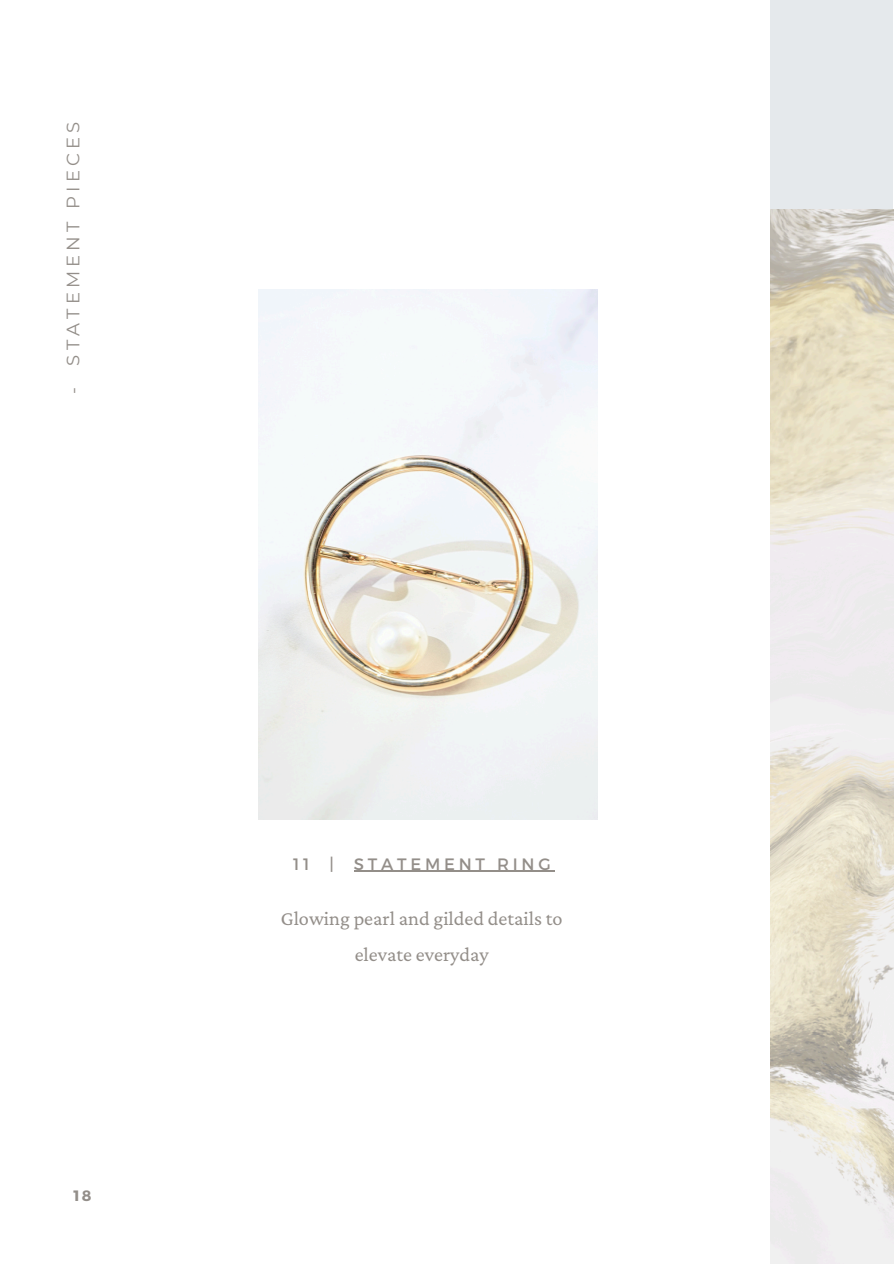
<style>
.page{position:relative;width:894px;height:1264px;background:#fff}
.page>*{position:absolute;margin:0;border:0;box-sizing:border-box;transform-origin:0 0}
.t1{font:20.25px/36px "Crimson Pro";color:#938e89;text-align:center}
.t2{font:18px "Montserrat";letter-spacing:.23em;color:#938e89}
.t3{font:16.5px "Montserrat";letter-spacing:.23em;color:#938e89}
.t4{font:700 15px "Montserrat";color:#938e89}
</style>
<div class="page">
<img style="left:258px;top:289px;width:339px;height:530px">
<div style="left:770px;top:0;width:123px;height:210px;background:#e5e9ec"></div>
<img style="left:770px;top:210px;width:122px;height:1053px">
<hr style="left:354px;top:870px;width:200px;height:1px;background:#938e89">
<p class="t2" style="left:62px;top:394px;width:274px;rotate:-90deg">- STATEMENT PIECES</p>
<p class="t4" style="left:74px;top:1185px;width:19px">18</p>
<h1 class="t3" style="left:293px;top:853px;width:259px">11 | STATEMENT RING</h1>
<p class="t1" style="left:281px;top:900px;width:283px">Glowing pearl and gilded details to elevate everyday</p>
</div>
